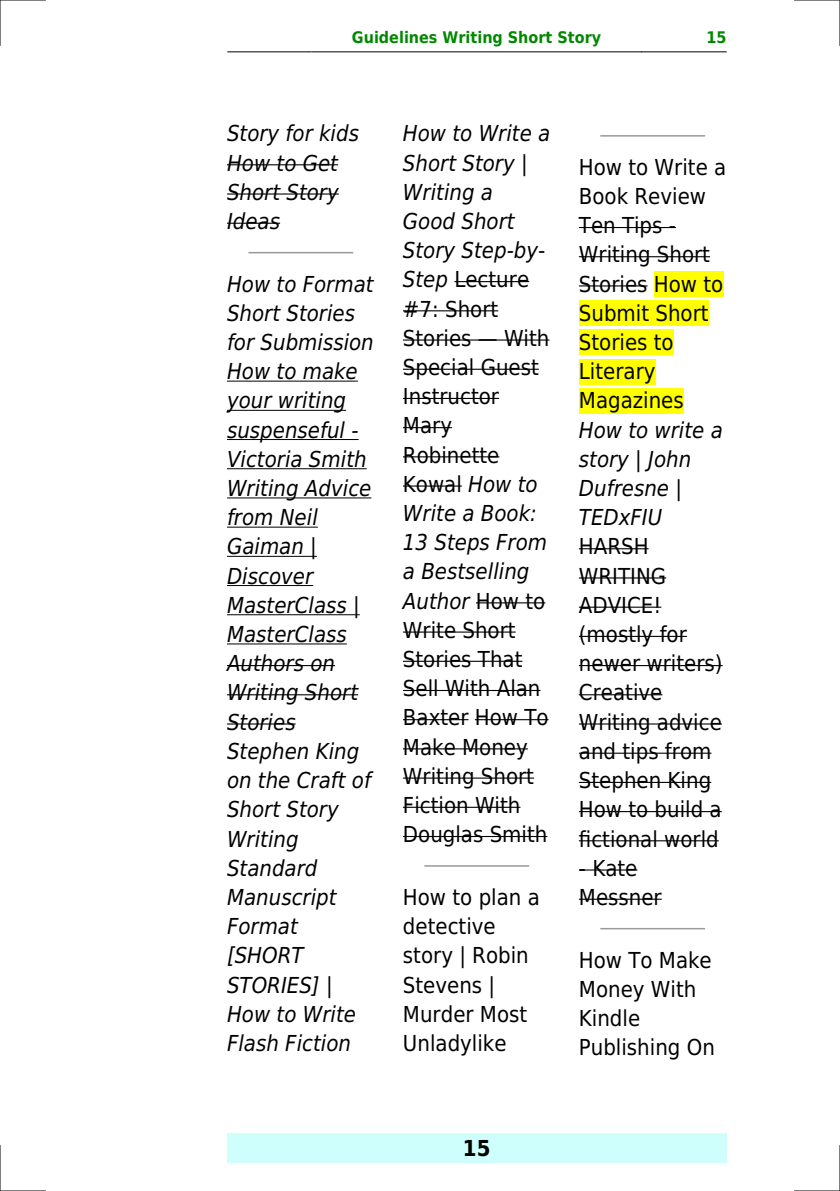
<style>
.page{position:relative;width:840px;height:1191px;background:#fff}
.page>*{position:absolute;margin:0;border:0;box-sizing:border-box;transform-origin:0 0}
.t1{font:22px/29.2px "DejaVu Sans Condensed";color:#000}
.t2{font:italic 22px/29.2px "DejaVu Sans Condensed";color:#000}
.t3{font:700 22px "DejaVu Sans Condensed";color:#000}
.t4{font:700 16px "DejaVu Sans Condensed";color:#080}
.s1{font-style:normal}
.s2{font-style:italic}
</style>
<div class="page">
<hr style="left:227px;top:51px;width:84px;height:1px;background:#000">
<hr style="left:312px;top:51px;width:328px;height:1px;background:#000">
<hr style="left:641px;top:51px;width:84px;height:1px;background:#000">
<div style="left:227px;top:1133px;width:499px;height:29px;background:#cffffc"></div>
<hr style="left:227px;top:164px;width:111px;height:1px;background:#000">
<hr style="left:227px;top:193px;width:111px;height:2px;background:#000">
<hr style="left:227px;top:223px;width:53px;height:1px;background:#000">
<hr style="left:249px;top:252px;width:103px;height:1px;background:#999">
<hr style="left:227px;top:381px;width:130px;height:1px;background:#000">
<hr style="left:227px;top:410px;width:119px;height:1px;background:#000">
<hr style="left:227px;top:439px;width:131px;height:1px;background:#000">
<hr style="left:227px;top:468px;width:139px;height:1px;background:#000">
<hr style="left:227px;top:497px;width:144px;height:1px;background:#000">
<hr style="left:227px;top:526px;width:91px;height:1px;background:#000">
<hr style="left:227px;top:556px;width:90px;height:1px;background:#000">
<hr style="left:227px;top:585px;width:86px;height:1px;background:#000">
<hr style="left:227px;top:614px;width:132px;height:1px;background:#000">
<hr style="left:227px;top:643px;width:119px;height:1px;background:#000">
<hr style="left:227px;top:665px;width:108px;height:1px;background:#000">
<hr style="left:227px;top:694px;width:131px;height:1px;background:#000">
<hr style="left:227px;top:723px;width:68px;height:1px;background:#000">
<hr style="left:454px;top:281px;width:75px;height:1px;background:#000">
<hr style="left:403px;top:310px;width:95px;height:1px;background:#000">
<hr style="left:403px;top:339px;width:146px;height:1px;background:#000">
<hr style="left:403px;top:369px;width:135px;height:1px;background:#000">
<hr style="left:403px;top:398px;width:96px;height:1px;background:#000">
<hr style="left:403px;top:427px;width:49px;height:1px;background:#000">
<hr style="left:403px;top:456px;width:96px;height:1px;background:#000">
<hr style="left:403px;top:485px;width:58px;height:1px;background:#000">
<hr style="left:475px;top:602px;width:70px;height:1px;background:#000">
<hr style="left:403px;top:631px;width:112px;height:1px;background:#000">
<hr style="left:403px;top:660px;width:119px;height:2px;background:#000">
<hr style="left:403px;top:690px;width:137px;height:1px;background:#000">
<hr style="left:403px;top:719px;width:65px;height:1px;background:#000">
<hr style="left:474px;top:719px;width:74px;height:1px;background:#000">
<hr style="left:403px;top:748px;width:124px;height:1px;background:#000">
<hr style="left:403px;top:777px;width:131px;height:1px;background:#000">
<hr style="left:403px;top:806px;width:117px;height:2px;background:#000">
<hr style="left:403px;top:836px;width:144px;height:1px;background:#000">
<hr style="left:425px;top:865px;width:103px;height:1px;background:#999">
<hr style="left:600px;top:135px;width:104px;height:2px;background:#999">
<hr style="left:578px;top:227px;width:97px;height:1px;background:#000">
<hr style="left:578px;top:256px;width:131px;height:1px;background:#000">
<hr style="left:578px;top:285px;width:69px;height:1px;background:#000">
<div style="left:653px;top:271px;width:69px;height:26px;background:#ff0"></div>
<div style="left:578px;top:300px;width:130px;height:26px;background:#ff0"></div>
<div style="left:578px;top:330px;width:95px;height:25px;background:#ff0"></div>
<div style="left:578px;top:359px;width:77px;height:25px;background:#ff0"></div>
<div style="left:578px;top:388px;width:105px;height:26px;background:#ff0"></div>
<hr style="left:578px;top:548px;width:70px;height:1px;background:#000">
<hr style="left:578px;top:577px;width:87px;height:1px;background:#000">
<hr style="left:578px;top:606px;width:83px;height:2px;background:#000">
<hr style="left:578px;top:636px;width:108px;height:1px;background:#000">
<hr style="left:578px;top:665px;width:144px;height:1px;background:#000">
<hr style="left:578px;top:694px;width:84px;height:1px;background:#000">
<hr style="left:578px;top:723px;width:143px;height:1px;background:#000">
<hr style="left:578px;top:752px;width:133px;height:1px;background:#000">
<hr style="left:578px;top:782px;width:132px;height:1px;background:#000">
<hr style="left:578px;top:811px;width:143px;height:1px;background:#000">
<hr style="left:578px;top:840px;width:140px;height:1px;background:#000">
<hr style="left:578px;top:869px;width:59px;height:1px;background:#000">
<hr style="left:578px;top:898px;width:83px;height:1px;background:#000">
<hr style="left:600px;top:928px;width:104px;height:1px;background:#999">
<hr style="left:0;top:0;width:45px;height:1px;background:#000">
<hr style="left:794px;top:0;width:45px;height:1px;background:#000">
<hr style="left:0;top:1190px;width:45px;height:1px;background:#000">
<hr style="left:794px;top:1190px;width:45px;height:1px;background:#000">
<hr style="left:0;top:0;width:1px;height:45px;background:#000">
<hr style="left:0;top:1145px;width:1px;height:46px;background:#000">
<hr style="left:839px;top:0;width:1px;height:45px;background:#000">
<hr style="left:839px;top:1145px;width:1px;height:46px;background:#000">
<svg style="left:478px;top:339px;width:18px;height:1px"></svg>
<p class="t4" style="left:352px;top:29px;width:250px">Guidelines Writing Short Story</p>
<p class="t4" style="left:706px;top:29px;width:22px">15</p>
<p class="t2" style="left:227px;top:119px;width:133px">Story for kids<br>How to Get<br>Short Story<br>Ideas</p>
<p class="t2" style="left:227px;top:269px;width:148px">How to Format<br>Short Stories for Submission<br>How to make your writing suspenseful -<br>Victoria Smith<br>Writing Advice from Neil<br>Gaiman |<br>Discover<br>MasterClass |<br>MasterClass<br>Authors on<br>Writing Short<br>Stories<br>Stephen King on the Craft of<br>Short Story<br>Writing<br>Standard<br>Manuscript<br>Format [SHORT<br>STORIES] |<br>How to Write<br>Flash Fiction</p>
<p class="t2" style="left:403px;top:119px;width:149px">How to Write a<br>Short Story |<br>Writing a<br>Good Short<br>Story Step-by-<br>Step <span class="s1">Lecture #7: Short<br>Stories</span></p>
<p class="t1" style="left:403px;top:323px;width:148px;text-indent:101px">With<br>Special Guest<br>Instructor<br>Mary<br>Robinette<br>Kowal <span class="s2">How to<br>Write a Book:<br>13 Steps From a Bestselling<br>Author</span> How to<br>Write Short<br>Stories That<br>Sell With Alan<br>Baxter How To<br>Make Money<br>Writing Short<br>Fiction With<br>Douglas Smith</p>
<p class="t1" style="left:403px;top:882px;width:138px">How to plan a detective story | Robin<br>Stevens |<br>Murder Most<br>Unladylike</p>
<p class="t1" style="left:578px;top:153px;width:149px">How to Write a<br>Book Review<br>Ten Tips -<br>Writing Short<br>Stories How to<br>Submit Short<br>Stories to<br>Literary<br>Magazines</p>
<p class="t2" style="left:578px;top:415px;width:145px">How to write a story | John<br>Dufresne |<br>TEDxFIU</p>
<p class="t1" style="left:578px;top:532px;width:145px">HARSH<br>WRITING<br>ADVICE! (mostly for newer writers)<br>Creative<br>Writing advice and tips from<br>Stephen King<br>How to build a fictional world</p>
<p class="t1" style="left:578px;top:853px;width:84px">- Kate<br>Messner</p>
<p class="t1" style="left:578px;top:945px;width:137px">How To Make<br>Money With<br>Kindle<br>Publishing On</p>
<p class="t3" style="left:462px;top:1135px;width:29px">15</p>
</div>
